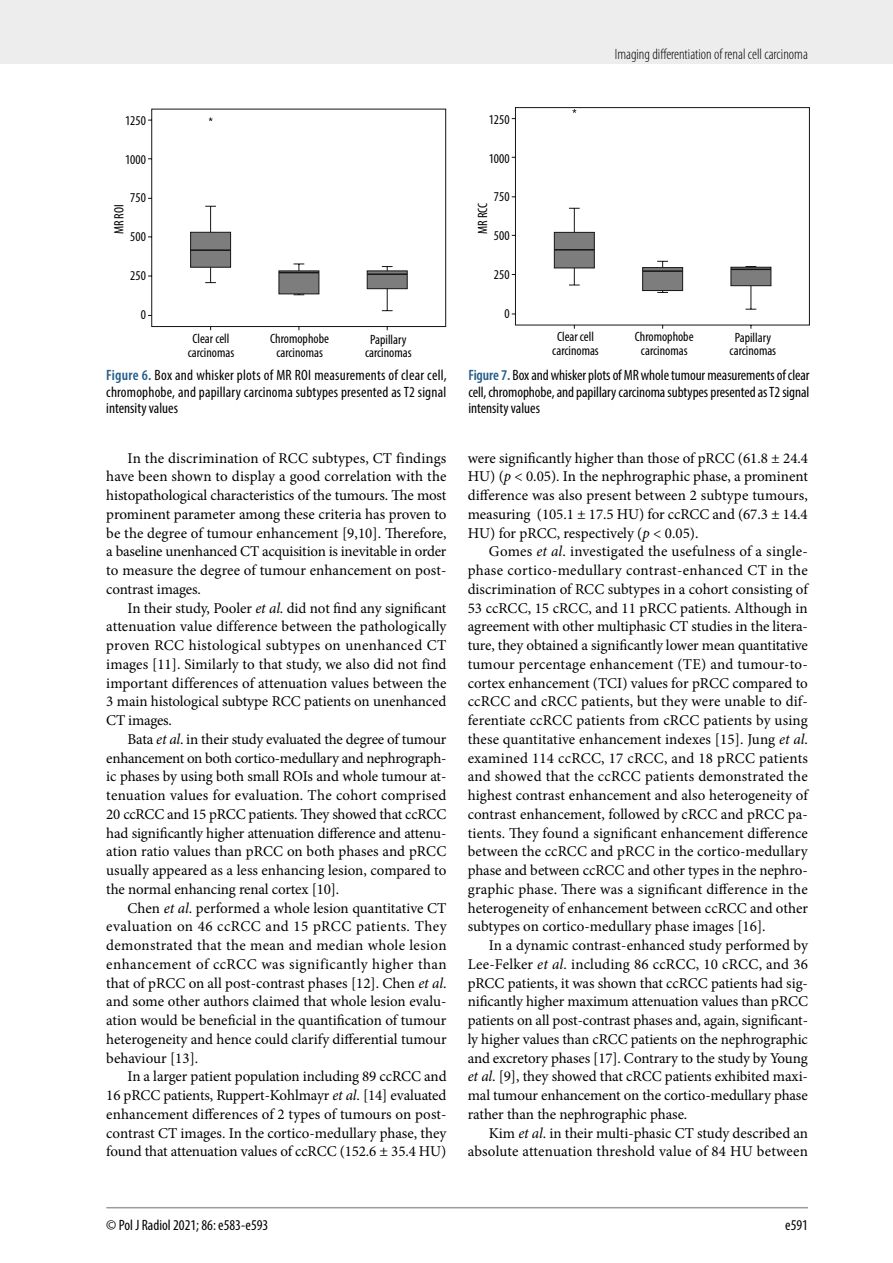
<style>
.page{position:relative;width:893px;height:1263px;background:#fff}
.page>*{position:absolute;margin:0;border:0;box-sizing:border-box;transform-origin:0 0}
.t1{font:15px/18.8px "Minion Pro";letter-spacing:-.005em;color:#000;text-align:justify}
.t2{font:condensed 15px/16.5px "Myriad Pro";color:#000;text-align:justify}
.t3{font:300 condensed 15px "Myriad Pro";color:#000}
.t4{font:condensed 13.5px/13.5px "Myriad Pro";color:#000;text-align:center}
.s1{font-weight:600;color:#245d8c}
.s2{font-style:italic}
</style>
<div class="page">
<div style="left:0;top:0;width:893px;height:64px;background:#ededed"></div>
<hr style="left:106px;top:1207px;width:702px;height:1px;background:#9d9d9c">
<svg style="left:148px;top:108px;width:298px;height:223px"></svg>
<div style="left:190px;top:232px;width:41px;height:36px;background:#7d7d7d;border:1px solid #151515"></div>
<div style="left:279px;top:270px;width:40px;height:24px;background:#7d7d7d;border:1px solid #151515"></div>
<div style="left:367px;top:270px;width:41px;height:19px;background:#7d7d7d;border:1px solid #151515"></div>
<hr style="left:191px;top:249px;width:40px;height:2px;background:#151515">
<hr style="left:279px;top:272px;width:40px;height:1px;background:#151515">
<hr style="left:367px;top:273px;width:40px;height:2px;background:#151515">
<svg style="left:209px;top:117px;width:4px;height:4px"></svg>
<svg style="left:512px;top:107px;width:298px;height:222px"></svg>
<div style="left:554px;top:232px;width:41px;height:36px;background:#7d7d7d;border:1px solid #151515"></div>
<div style="left:642px;top:267px;width:41px;height:24px;background:#7d7d7d;border:1px solid #151515"></div>
<div style="left:731px;top:267px;width:40px;height:19px;background:#7d7d7d;border:1px solid #151515"></div>
<hr style="left:554px;top:249px;width:40px;height:2px;background:#151515">
<hr style="left:643px;top:270px;width:40px;height:2px;background:#151515">
<hr style="left:731px;top:269px;width:40px;height:1px;background:#151515">
<svg style="left:572px;top:109px;width:4px;height:4px"></svg>
<p class="t4" style="left:125px;top:113px;width:22px">1250</p>
<p class="t4" style="left:125px;top:152px;width:22px">1000</p>
<p class="t4" style="left:130px;top:191px;width:17px">750</p>
<p class="t4" style="left:130px;top:230px;width:17px">500</p>
<p class="t4" style="left:130px;top:269px;width:17px">250</p>
<p class="t4" style="left:141px;top:307px;width:7px">0</p>
<p class="t4" style="left:112px;top:234px;width:31px;rotate:-90deg">MR ROI</p>
<p class="t4" style="left:489px;top:112px;width:22px">1250</p>
<p class="t4" style="left:489px;top:151px;width:22px">1000</p>
<p class="t4" style="left:494px;top:190px;width:17px">750</p>
<p class="t4" style="left:494px;top:229px;width:17px">500</p>
<p class="t4" style="left:494px;top:268px;width:17px">250</p>
<p class="t4" style="left:504px;top:306px;width:7px">0</p>
<p class="t4" style="left:476px;top:234px;width:33px;rotate:-90deg">MR RCC</p>
<p class="t3" style="left:615px;top:45px;width:195px">Imaging differentiation of renal cell carcinoma</p>
<p class="t4" style="left:188px;top:332px;width:48px">Clear cell carcinomas</p>
<p class="t4" style="left:270px;top:332px;width:60px">Chromophobe carcinomas</p>
<p class="t4" style="left:365px;top:332px;width:48px">Papillary carcinomas</p>
<p class="t4" style="left:552px;top:330px;width:48px">Clear cell carcinomas</p>
<p class="t4" style="left:635px;top:330px;width:60px">Chromophobe carcinomas</p>
<p class="t4" style="left:730px;top:330px;width:48px">Papillary carcinomas</p>
<p class="t2" style="left:106px;top:367px;width:342px"><span class="s1">Figure 6.</span> Box and whisker plots of MR ROI measurements of clear cell, chromophobe, and papillary carcinoma subtypes presented as T2 signal intensity values</p>
<p class="t1" style="left:106px;top:448px;width:342px;text-indent:21px">In the discrimination of RCC subtypes, CT findings have been shown to display a good correlation with the histopathological characteristics of the tumours. The most prominent parameter among these criteria has proven to be the degree of tumour enhancement [9,10]. Therefore, a baseline unenhanced CT acquisition is inevitable in order to measure the degree of tumour enhancement on post&shy;contrast images.</p>
<p class="t1" style="left:106px;top:598px;width:342px;text-indent:21px">In their study, Pooler <span class="s2">et al</span>. did not find any significant attenuation value difference between the pathologically proven RCC histological subtypes on unenhanced CT images [11]. Similarly to that study, we also did not find important differences of attenuation values between the 3 main histological subtype RCC patients on unenhanced CT images.</p>
<p class="t1" style="left:106px;top:730px;width:342px;text-indent:21px">Bata <span class="s2">et al</span>. in their study evaluated the degree of tumour enhancement on both cortico-medullary and nephrograph&shy;ic phases by using both small ROIs and whole tumour at&shy;tenuation values for evaluation. The cohort comprised 20 ccRCC and 15 pRCC patients. They showed that ccRCC had significantly higher attenuation difference and attenu&shy;ation ratio values than pRCC on both phases and pRCC usually appeared as a less enhancing lesion, compared to the normal enhancing renal cortex [10].</p>
<p class="t1" style="left:106px;top:898px;width:342px;text-indent:21px">Chen <span class="s2">et al</span>. performed a whole lesion quantitative CT evaluation on 46 ccRCC and 15 pRCC patients. They demonstrated that the mean and median whole lesion enhancement of ccRCC was significantly higher than that of pRCC on all post-contrast phases [12]. Chen <span class="s2">et al</span>. and some other authors claimed that whole lesion evalu&shy;ation would be beneficial in the quantification of tumour heterogeneity and hence could clarify differential tumour behaviour [13].</p>
<p class="t1" style="left:106px;top:1067px;width:342px;text-indent:21px">In a larger patient population including 89 ccRCC and 16 pRCC patients, Ruppert-Kohlmayr <span class="s2">et al</span>. [14] evaluated enhancement differences of 2 types of tumours on post&shy;contrast CT images. In the cortico-medullary phase, they found that attenuation values of ccRCC (152.6 ± 35.4 HU)</p>
<p class="t2" style="left:468px;top:367px;width:343px"><span class="s1">Figure 7.</span> Box and whisker plots of MR whole tumour measurements of clear cell, chromophobe, and papillary carcinoma subtypes presented as T2 signal intensity values</p>
<p class="t1" style="left:468px;top:448px;width:342px">were significantly higher than those of pRCC (61.8 ± 24.4<br>HU) (<span class="s2">p</span> &lt; 0.05). In the nephrographic phase, a prominent difference was also present between 2 subtype tumours, measuring (105.1 ± 17.5 HU) for ccRCC and (67.3 ± 14.4<br>HU) for pRCC, respectively (<span class="s2">p</span> &lt; 0.05).</p>
<p class="t1" style="left:468px;top:542px;width:342px;text-indent:21px">Gomes <span class="s2">et al</span>. investigated the usefulness of a single&shy;phase cortico-medullary contrast-enhanced CT in the discrimination of RCC subtypes in a cohort consisting of 53 ccRCC, 15 cRCC, and 11 pRCC patients. Although in agreement with other multiphasic CT studies in the litera&shy;ture, they obtained a significantly lower mean quantitative tumour percentage enhancement (TE) and tumour-to&shy;cortex enhancement (TCI) values for pRCC compared to ccRCC and cRCC patients, but they were unable to dif&shy;ferentiate ccRCC patients from cRCC patients by using these quantitative enhancement indexes [15]. Jung <span class="s2">et al</span>. examined 114 ccRCC, 17 cRCC, and 18 pRCC patients and showed that the ccRCC patients demonstrated the highest contrast enhancement and also heterogeneity of contrast enhancement, followed by cRCC and pRCC pa&shy;tients. They found a significant enhancement difference between the ccRCC and pRCC in the cortico-medullary phase and between ccRCC and other types in the nephro&shy;graphic phase. There was a significant difference in the heterogeneity of enhancement between ccRCC and other subtypes on cortico-medullary phase images [16].</p>
<p class="t1" style="left:468px;top:936px;width:342px;text-indent:21px">In a dynamic contrast-enhanced study performed by Lee-Felker <span class="s2">et al</span>. including 86 ccRCC, 10 cRCC, and 36 pRCC patients, it was shown that ccRCC patients had sig&shy;nificantly higher maximum attenuation values than pRCC patients on all post-contrast phases and, again, significant&shy;ly higher values than cRCC patients on the nephrographic and excretory phases [17]. Contrary to the study by Young <span class="s2">et al</span>. [9], they showed that cRCC patients exhibited maxi&shy;mal tumour enhancement on the cortico-medullary phase rather than the nephrographic phase.</p>
<p class="t1" style="left:468px;top:1123px;width:342px;text-align:right">Kim <span class="s2">et al</span>. in their multi-phasic CT study described an absolute attenuation threshold value of 84 HU between</p>
<p class="t2" style="left:106px;top:1216px;width:164px">© Pol J Radiol 2021; 86: e583-e593</p>
<p class="t2" style="left:785px;top:1216px;width:24px">e591</p>
</div>
